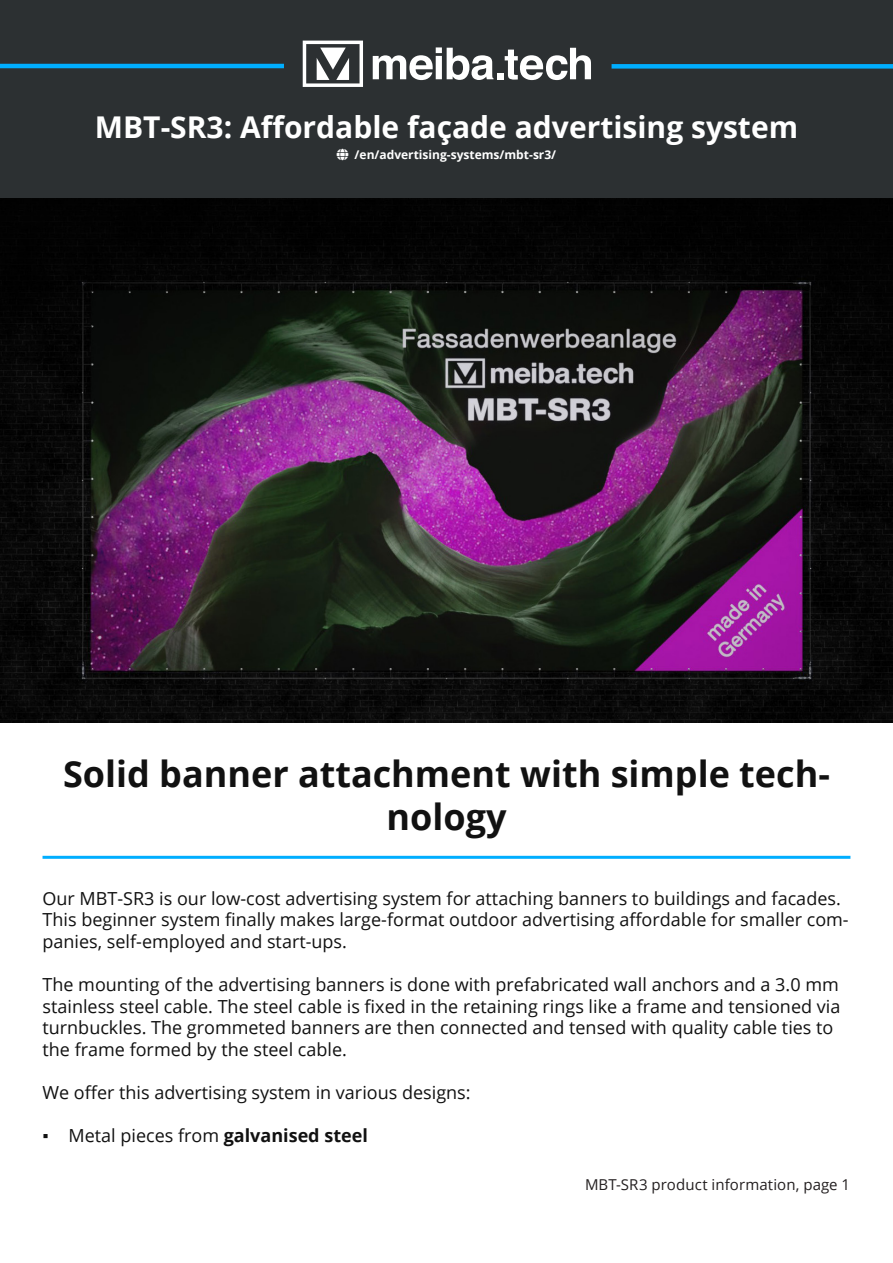
<style>
.page{position:relative;width:893px;height:1263px;background:#fff}
.page>*{position:absolute;margin:0;border:0;box-sizing:border-box;transform-origin:0 0}
.Überschrift_1{font:700 36px/43.2px "Open Sans";color:#111;text-align:center}
.t1{font:700 30px "Open Sans";color:#fff}
.Standardtext{font:18px/21.6px "Open Sans";color:#111}
.t2{font:15px "Open Sans";letter-spacing:.005em;color:#231f20}
.t3{font:700 12px "Open Sans";color:#fff}
.s1{font-family:"Arial"}
.s2{font-weight:700}
</style>
<div class="page">
<img style="left:0;top:198px;width:893px;height:525px">
<hr style="left:43px;top:856px;width:807px;height:3px;background:#00aeff">
<div style="left:0;top:0;width:893px;height:197px;background:#2c3032"></div>
<hr style="left:0;top:64px;width:284px;height:4px;background:#00aeff">
<div style="left:612px;top:64px;width:281px;height:5px;background:#00aeff"></div>
<svg style="left:373px;top:47px;width:120px;height:33px"></svg>
<div style="left:497px;top:73px;width:7px;height:6px;background:#fff"></div>
<svg style="left:505px;top:48px;width:86px;height:32px"></svg>
<svg style="left:303px;top:41px;width:60px;height:46px"></svg>
<h2 class="t1" style="left:95px;top:106px;width:705px">MBT-SR3: Affordable façade advertising system</h2>
<p class="t3" style="left:355px;top:146px;width:203px">/en/advertising-systems/mbt-sr3/</p>
<p class="Überschrift_1" style="left:63px;top:751px;width:768px">Solid banner attachment with simple tech&shy;nology</p>
<p class="Standardtext" style="left:43px;top:887px;width:808px">Our MBT-SR3 is our low-cost advertising system for attaching banners to buildings and facades.<br>This beginner system finally makes large-format outdoor advertising affordable for smaller com&shy;panies, self-employed and start-ups.</p>
<p class="Standardtext" style="left:43px;top:973px;width:799px">The mounting of the advertising banners is done with prefabricated wall anchors and a 3.0 mm stainless steel cable. The steel cable is fixed in the retaining rings like a frame and tensioned via turnbuckles. The grommeted banners are then connected and tensed with quality cable ties to the frame formed by the steel cable.</p>
<p class="Standardtext" style="left:43px;top:1081px;width:430px">We offer this advertising system in various designs:</p>
<p class="Standardtext" style="left:43px;top:1124px;width:327px"><span class="s1">▪</span> Metal pieces from <span class="s2">galvanised steel</span></p>
<p class="t2" style="left:585px;top:1174px;width:267px">MBT-SR3 product information, page 1</p>
</div>
